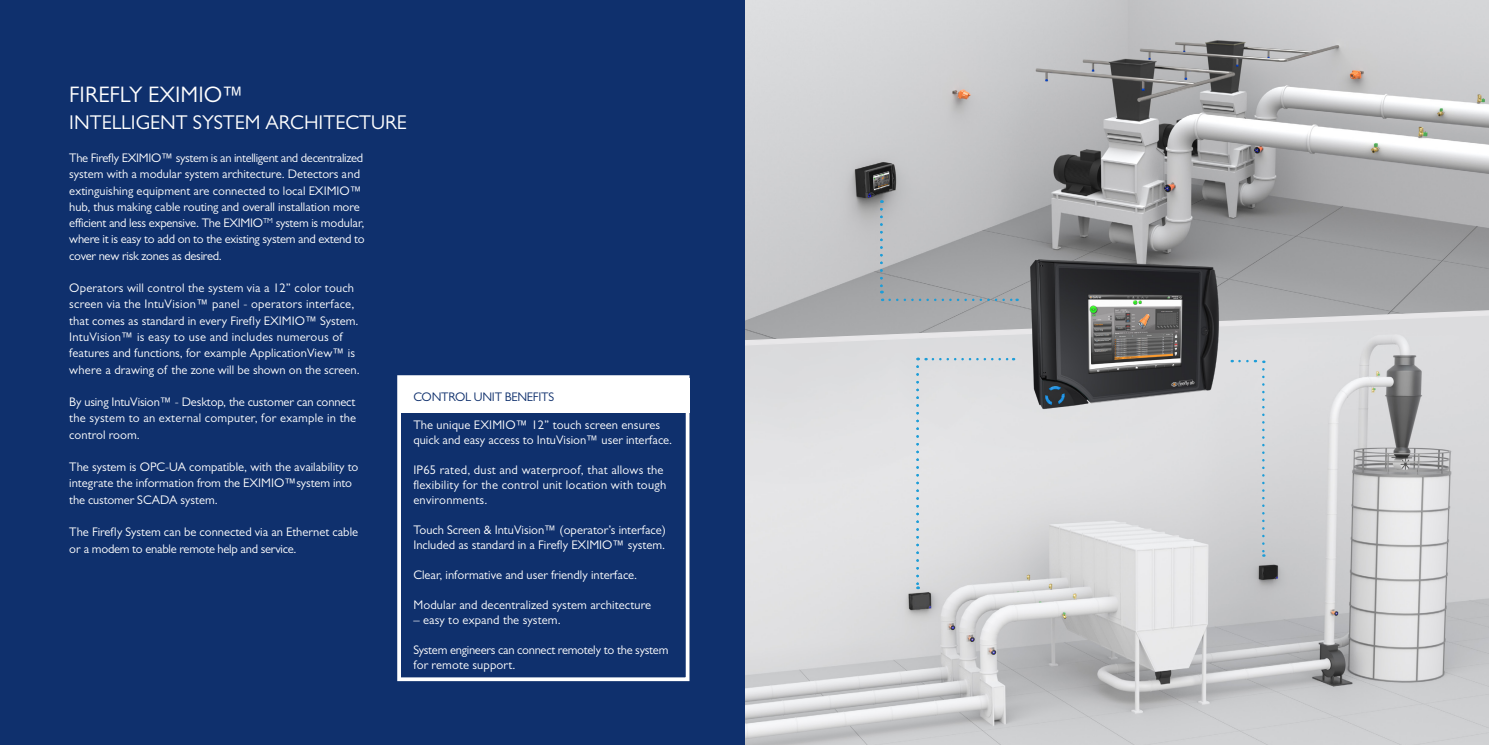
<style>
.page{position:relative;width:1489px;height:745px;background:#fff}
.page>*{position:absolute;margin:0;border:0;box-sizing:border-box;transform-origin:0 0}
.t1{font:22.5px "Gill Sans MT Pro";color:#fff}
.t2{font:20px "Gill Sans MT Pro";color:#fff}
.t3{font:12.5px/16.2px "Gill Sans MT Pro";color:#fff}
.t4{font:12.5px/15px "Gill Sans MT Pro";letter-spacing:.02em;color:#fff}
.t5{font:12.5px/15px "Gill Sans MT Pro";letter-spacing:-.02em;color:#fff}
.t6{font:12.5px "Gill Sans MT Pro";letter-spacing:-.02em;color:#0f306d}
</style>
<div class="page">
<img style="left:744px;top:346px;width:744px;height:398px">
<img style="left:744px;top:0;width:744px;height:308px">
<svg style="left:1261px;top:369px;width:3px;height:187px"></svg>
<svg style="left:1239px;top:359px;width:16px;height:3px"></svg>
<svg style="left:932px;top:357px;width:82px;height:3px"></svg>
<svg style="left:889px;top:298px;width:128px;height:3px"></svg>
<svg style="left:744px;top:308px;width:744px;height:38px;background:#c5c6c8"></svg>
<img style="left:1022px;top:254px;width:202px;height:159px">
<svg style="left:880px;top:209px;width:3px;height:92px"></svg>
<svg style="left:916px;top:366px;width:2px;height:222px"></svg>
<div style="left:0;top:0;width:744px;height:744px;background:#0f306d"></div>
<div style="left:397px;top:375px;width:292px;height:305px;background:#0f306d;border:4px solid #fff"></div>
<div style="left:399px;top:377px;width:290px;height:35px;background:#fff"></div>
<h1 class="t1" style="left:69px;top:81px;width:176px">FIREFLY EXIMIO™</h1>
<h2 class="t2" style="left:69px;top:111px;width:339px">INTELLIGENT SYSTEM ARCHITECTURE</h2>
<p class="t3" style="left:69px;top:149px;width:297px">The Firefly EXIMIO™ system is an intelligent and decentralized system with a modular system architecture. Detectors and extinguishing equipment are connected to local EXIMIO™ hub, thus making cable routing and overall installation more efficient and less expensive. The EXIMIO<sup>TM</sup> system is modular, where it is easy to add on to the existing system and extend to cover new risk zones as desired.</p>
<p class="t3" style="left:69px;top:279px;width:292px">Operators will control the system via a 12” color touch screen via the IntuVision™ panel - operators interface, that comes as standard in every Firefly EXIMIO™ System.<br>IntuVision™ is easy to use and includes numerous of features and functions, for example ApplicationView™ is where a drawing of the zone will be shown on the screen.</p>
<p class="t3" style="left:69px;top:393px;width:288px;text-align:justify">By using IntuVision™ - Desktop, the customer can connect the system to an external computer, for example in the control room.</p>
<p class="t3" style="left:69px;top:458px;width:291px">The system is OPC-UA compatible, with the availability to integrate the information from the EXIMIO™system into the customer SCADA system.</p>
<p class="t3" style="left:69px;top:523px;width:290px">The Firefly System can be connected via an Ethernet cable or a modem to enable remote help and service.</p>
<p class="t6" style="left:413px;top:389px;width:142px">CONTROL UNIT BENEFITS</p>
<p class="t3" style="left:413px;top:417px;width:260px;line-height:15px">The unique EXIMIO™ 12” touch screen ensures quick and easy access to IntuVision™ user interface.</p>
<p class="t4" style="left:413px;top:462px;width:254px">IP65 rated, dust and waterproof, that allows the flexibility for the control unit location with tough environments.</p>
<p class="t3" style="left:413px;top:522px;width:254px;line-height:15px">Touch Screen &amp; IntuVision™ (operator’s interface)<br>Included as standard in a Firefly EXIMIO™ system.</p>
<p class="t3" style="left:413px;top:566px;width:225px">Clear, informative and user friendly interface.</p>
<p class="t3" style="left:413px;top:596px;width:239px">Modular and decentralized system architecture</p>
<p class="t3" style="left:413px;top:611px;width:149px">– easy to expand the system.</p>
<p class="t5" style="left:413px;top:642px;width:256px">System engineers can connect remotely to the system for remote support.</p>
</div>
